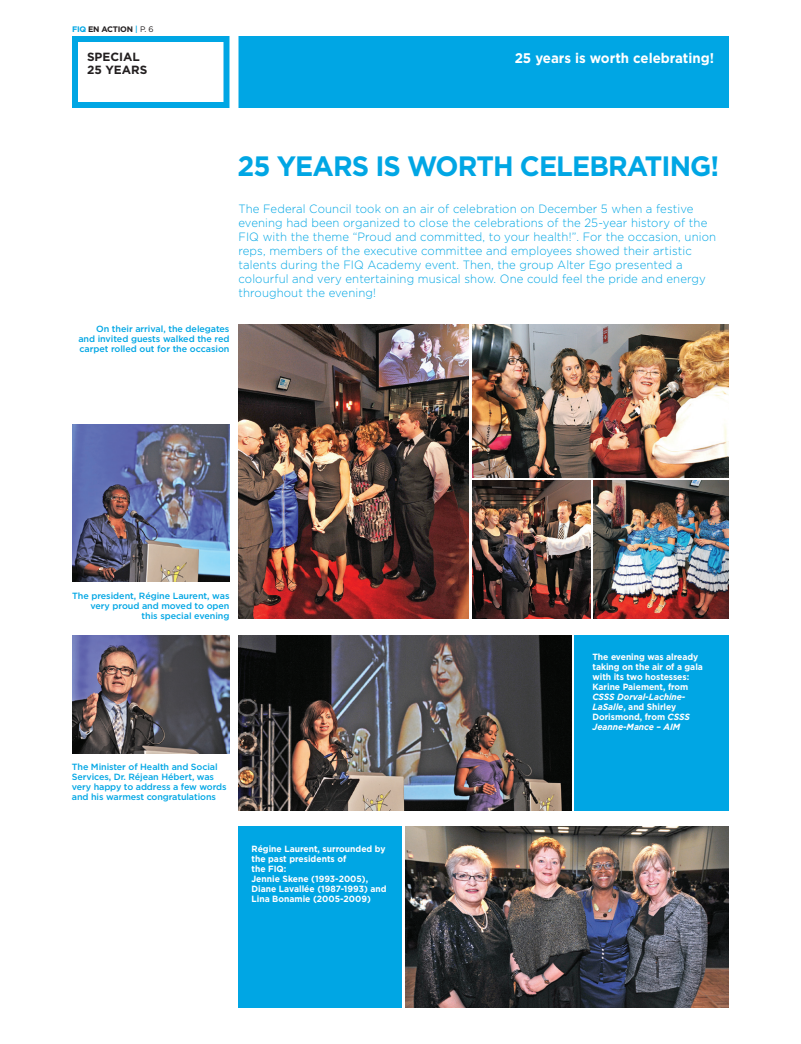
<style>
.page{position:relative;width:801px;height:1044px;background:#fff}
.page>*{position:absolute;margin:0;border:0;box-sizing:border-box;transform-origin:0 0}
.t1{font:700 28px "Gotham";letter-spacing:-.035em;color:#00a6e4}
.t2{font:700 14px "Gotham";color:#fff;scale:.95 1}
.t3{font:300 12px/14px "Gotham";letter-spacing:.01em;color:#00a6e4;scale:.95 1}
.t4{font:700 11.9px "Gotham";color:#231f20}
.t5{font:500 9px/10px "Gotham";letter-spacing:-.01em;color:#00a6e4}
.t6{font:700 9px/10px "Gotham";color:#fff;scale:.95 1}
.t7{font:italic 700 9px/10px "Gotham";letter-spacing:-.005em;color:#fff;scale:.95 1}
.t8{font:700 8px "Gotham";color:#231f20}
.t9{font:8px "Gotham";color:#231f20}
.s1{color:#00a6e4}
.s2{font-weight:500;color:#00a6e4}
.s3{font-style:normal}
</style>
<div class="page">
<div style="left:242px;top:39px;width:484px;height:66px;background:#00a6e4"></div>
<div style="left:238px;top:36px;width:491px;height:72px;border:6px solid #00a6e4"></div>
<div style="left:72px;top:36px;width:158px;height:72px;border:6px solid #00a6e4"></div>
<img style="left:72px;top:424px;width:158px;height:158px">
<img style="left:239px;top:635px;width:333px;height:176px">
<div style="left:574px;top:635px;width:155px;height:176px;background:#00a6e4"></div>
<img style="left:472px;top:481px;width:118px;height:138px">
<img style="left:593px;top:481px;width:136px;height:138px">
<img style="left:238px;top:324px;width:230px;height:295px">
<img style="left:472px;top:324px;width:257px;height:154px">
<img style="left:72px;top:635px;width:157px;height:119px">
<img style="left:405px;top:827px;width:324px;height:181px">
<div style="left:238px;top:827px;width:164px;height:181px;background:#00a6e4"></div>
<p class="t8" style="left:72px;top:24px;width:42px"><span class="s1">FIQ</span> en action</p>
<p class="t9" style="left:135px;top:24px;width:20px"><span class="s2">|</span> p. 6</p>
<p class="t4" style="left:87px;top:50px;width:54px">special</p>
<p class="t2" style="left:515px;top:50px;width:211px">25 years is worth celebrating!</p>
<p class="t4" style="left:87px;top:63px;width:62px">25 years</p>
<h1 class="t1" style="left:238px;top:150px;width:483px">25 years is worth celebrating!</h1>
<p class="t3" style="left:238px;top:202px;width:504px">The Federal Council took on an air of celebration on December 5 when a festive evening had been organized to close the celebrations of the 25-year history of the FIQ with the theme “Proud and committed, to your health!”. For the occasion, union reps, members of the executive committee and employees showed their artistic talents during the FIQ Academy event. Then, the group Alter Ego presented a colourful and very entertaining musical show. One could feel the pride and energy throughout the evening!</p>
<p class="t5" style="left:78px;top:323px;width:153px;text-align:justify;text-indent:18px">On their arrival, the delegates and invited guests walked the red carpet rolled out for the occasion</p>
<p class="t5" style="left:72px;top:590px;width:159px;text-align:right">The president, Régine Laurent, was very proud and moved to open this special evening</p>
<p class="t5" style="left:72px;top:762px;width:156px">The M inister of Health and Social<br>Services, Dr. Réjean H ébert, was very happy to address a few words and his warmest congratulations</p>
<p class="t6" style="left:252px;top:844px;width:144px">Régine Laurent, surrounded by the past presidents of<br>the FIQ:<br>Jennie Skene (1993-2005),<br>Diane Lavallée (1987-1993) and<br>Lina Bonamie (2005-2009)</p>
<p class="t6" style="left:592px;top:652px;width:118px">The evening was already taking on the air of a gala with its two hostesses:<br>Karine Paiement, from</p>
<p class="t7" style="left:592px;top:692px;width:104px">CSSS Dorval-Lachine-<br>LaSalle<span class="s3">, and Shirley<br>Dorismond, from</span> CSSS<br>Jeanne-Mance – AIM</p>
</div>
